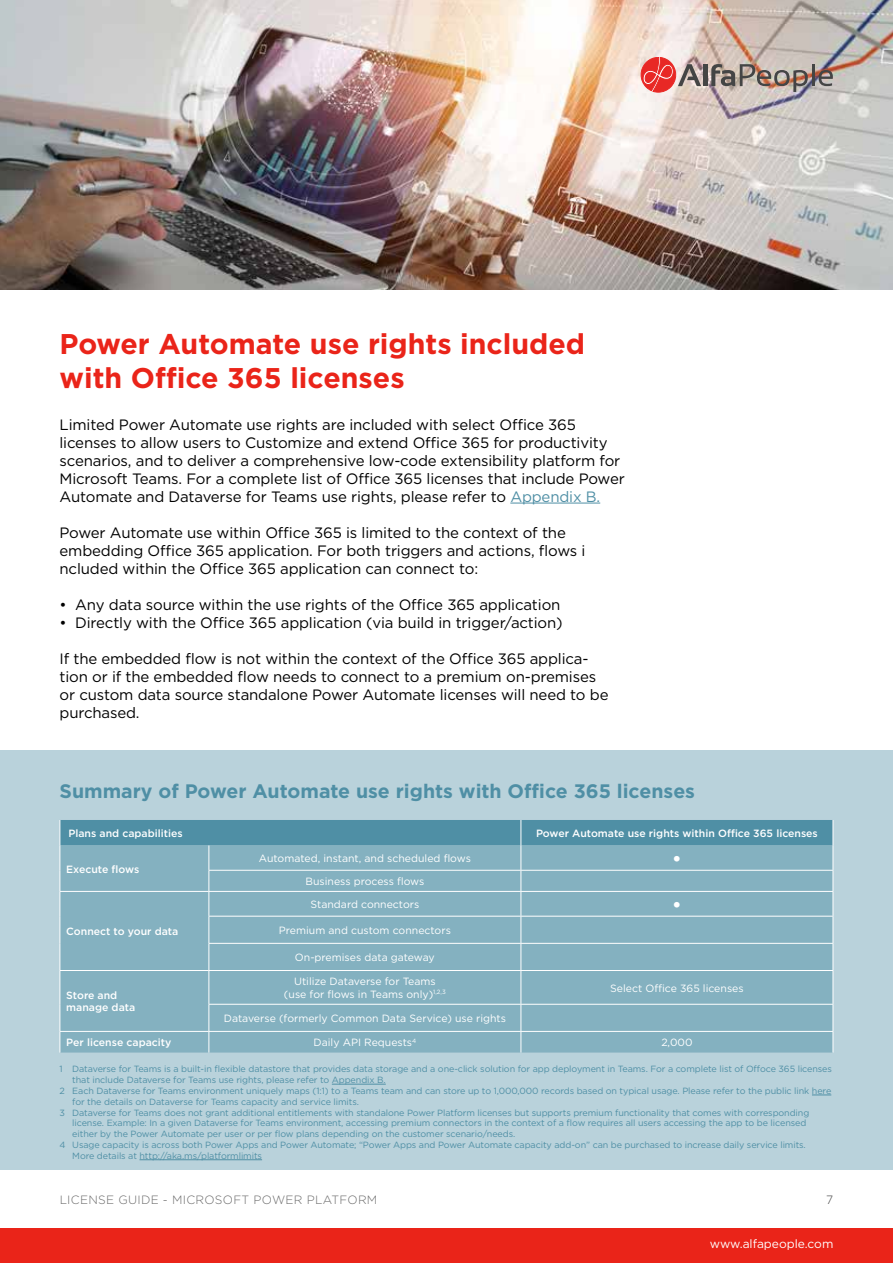
<style>
.page{position:relative;width:893px;height:1263px;background:#fff}
.page>*{position:absolute;margin:0;border:0;box-sizing:border-box;transform-origin:0 0}
.t1{font:700 28.5px/34.2px "Gotham";color:#ea2419}
.t2{font:700 19.5px "Gotham";color:#4f8fa5}
.t3{font:15px/18px "Gotham";letter-spacing:-.01em;color:#000}
.t4{font:900 15px "Gotham";color:#fff}
.t5{font:300 12px "Gotham";letter-spacing:.025em;color:#444}
.t6{font:12px "Gotham";color:#fff}
.t7{font:10.5px/12.6px "Gotham";color:#fff;text-align:center}
.t8{font:500 10.5px/12.6px "Gotham";color:#fff}
.t9{font:9px "Gotham";letter-spacing:-.01em;color:#4f8fa5}
.s1{color:#4f8fa5}
</style>
<div class="page">
<div style="left:0;top:1229px;width:893px;height:34px;background:#ea2419"></div>
<img style="left:0;top:0;width:893px;height:289px">
<div style="left:0;top:750px;width:893px;height:419px;background:#b9d2db"></div>
<hr style="left:510px;top:503px;width:90px;height:1px;background:#4f8fa5">
<div style="left:61px;top:971px;width:772px;height:81px;background:#84b1c0"></div>
<hr style="left:60px;top:970px;width:149px;height:1px;background:#fff">
<hr style="left:60px;top:971px;width:1px;height:33px;background:#fff">
<hr style="left:209px;top:970px;width:312px;height:1px;background:#fff">
<hr style="left:209px;top:971px;width:1px;height:33px;background:#fff">
<hr style="left:521px;top:970px;width:312px;height:1px;background:#fff">
<hr style="left:521px;top:971px;width:1px;height:33px;background:#fff">
<hr style="left:833px;top:971px;width:1px;height:33px;background:#fff">
<hr style="left:209px;top:1004px;width:312px;height:1px;background:#fff">
<hr style="left:521px;top:1004px;width:312px;height:1px;background:#fff">
<hr style="left:60px;top:1031px;width:149px;height:1px;background:#fff">
<hr style="left:209px;top:1031px;width:312px;height:1px;background:#fff">
<svg style="left:209px;top:1005px;width:1px;height:47px"></svg>
<hr style="left:521px;top:1031px;width:312px;height:1px;background:#fff">
<svg style="left:521px;top:1005px;width:1px;height:47px"></svg>
<svg style="left:833px;top:1005px;width:1px;height:47px"></svg>
<svg style="left:60px;top:820px;width:774px;height:150px;background:#7eadbd"></svg>
<hr style="left:332px;top:1084px;width:54px;height:1px;background:#4f8fa5">
<svg style="left:812px;top:1095px;width:19px;height:1px"></svg>
<hr style="left:140px;top:1159px;width:122px;height:1px;background:#4f8fa5">
<svg style="left:641px;top:57px;width:60px;height:35px;background:#d8807d"></svg>
<hr style="left:703px;top:64px;width:4px;height:22px;background:#444545">
<img style="left:711px;top:64px;width:97px;height:28px">
<hr style="left:812px;top:64px;width:3px;height:22px;background:#444545">
<svg style="left:819px;top:70px;width:14px;height:16px"></svg>
<h1 class="t1" style="left:60px;top:327px;width:527px">Power Automate use rights included with Office 365 licenses</h1>
<p class="t3" style="left:60px;top:415px;width:567px">Limited Power Automate use rights are included with select Office 365 licenses to allow users to Customize and extend Office 365 for productivity scenarios, and to deliver a comprehensive low-code extensibility platform for Microsoft Teams. For a complete list of Office 365 licenses that include Power Automate and Dataverse for Teams use rights, please refer to <span class="s1">Appendix B.</span></p>
<h3 class="t3" style="left:60px;top:523px;width:528px">Power Automate use within Office 365 is limited to the context of the embedding Office 365 application. For both triggers and actions, flows i ncluded within the Office 365 application can connect to:</h3>
<h3 class="t3" style="left:60px;top:595px;width:502px">• Any data source within the use rights of the Office 365 application</h3>
<h3 class="t3" style="left:60px;top:613px;width:505px">• Directly with the Office 365 application (via build in trigger/action)</h3>
<h3 class="t3" style="left:60px;top:649px;width:550px">If the embedded flow is not within the context of the Office 365 applica&shy;tion or if the embedded flow needs to connect to a premium on-premises or custom data source standalone Power Automate licenses will need to be purchased.</h3>
<h2 class="t2" style="left:60px;top:778px;width:637px">Summary of Power Automate use rights with Office 365 licenses</h2>
<p class="t8" style="left:68px;top:827px;width:116px">Plans and capabilities</p>
<p class="t8" style="left:536px;top:827px;width:283px">Power Automate use rights within Office 365 licenses</p>
<p class="t8" style="left:66px;top:862px;width:74px">Execute flows</p>
<p class="t7" style="left:259px;top:852px;width:214px">Automated, instant, and scheduled flows</p>
<h3 class="t4" style="left:673px;top:848px;width:9px">•</h3>
<p class="t7" style="left:305px;top:875px;width:120px">Business process flows</p>
<p class="t8" style="left:66px;top:925px;width:114px">Connect to your data</p>
<p class="t8" style="left:66px;top:989px;width:70px">Store and manage data</p>
<p class="t7" style="left:310px;top:898px;width:110px">Standard connectors</p>
<h3 class="t4" style="left:673px;top:894px;width:9px">•</h3>
<p class="t7" style="left:279px;top:924px;width:173px">Premium and custom connectors</p>
<p class="t7" style="left:295px;top:951px;width:141px">On-premises data gateway</p>
<p class="t7" style="left:284px;top:975px;width:163px">Utilize Dataverse for Teams (use for flows in Teams only)<sup>1,2,3</sup></p>
<p class="t7" style="left:610px;top:981px;width:135px">Select Office 365 licenses</p>
<p class="t7" style="left:224px;top:1012px;width:284px">Dataverse (formerly Common Data Service) use rights</p>
<p class="t8" style="left:66px;top:1036px;width:107px">Per license capacity</p>
<p class="t7" style="left:314px;top:1036px;width:104px">Daily API Requests<sup>4</sup></p>
<p class="t7" style="left:661px;top:1036px;width:33px">2,000</p>
<p class="t9" style="left:60px;top:1063px;width:774px">1 Dataverse for Teams is a built-in flexible datastore that provides data storage and a one-click solution for app deployment in Teams. For a complete list of Offoce 365 licenses</p>
<p class="t9" style="left:72px;top:1074px;width:315px">that include Dataverse for Teams use rights, please refer to Appendix B.</p>
<p class="t9" style="left:60px;top:1085px;width:773px">2 Each Dataverse for Teams environment uniquely maps (1:1) to a Teams team and can store up to 1,000,000 records based on typical usage. Please refer to the public link here</p>
<p class="t9" style="left:72px;top:1096px;width:288px">for the details on Dataverse for Teams capacity and service limits.</p>
<p class="t9" style="left:60px;top:1107px;width:751px">3 Dataverse for Teams does not grant additional entitlements with standalone Power Platform licenses but supports premium functionality that comes with corresponding</p>
<p class="t9" style="left:72px;top:1117px;width:736px">license. Example: In a given Dataverse for Teams environment, accessing premium connectors in the context of a flow requires all users accessing the app to be licensed</p>
<p class="t9" style="left:72px;top:1128px;width:444px">either by the Power Automate per user or per flow plans depending on the customer scenario/needs.</p>
<p class="t9" style="left:60px;top:1139px;width:748px">4 Usage capacity is across both Power Apps and Power Automate; “Power Apps and Power Automate capacity add-on” can be purchased to increase daily service limits.</p>
<p class="t9" style="left:72px;top:1150px;width:191px">More details at http://aka.ms/platformlimits</p>
<h3 class="t5" style="left:60px;top:1192px;width:319px">LICENSE GUIDE - MICROSOFT POWER PLATFORM</h3>
<h3 class="t5" style="left:826px;top:1192px;width:9px">7</h3>
<h3 class="t6" style="left:710px;top:1236px;width:125px">www.alfapeople.com</h3>
</div>
